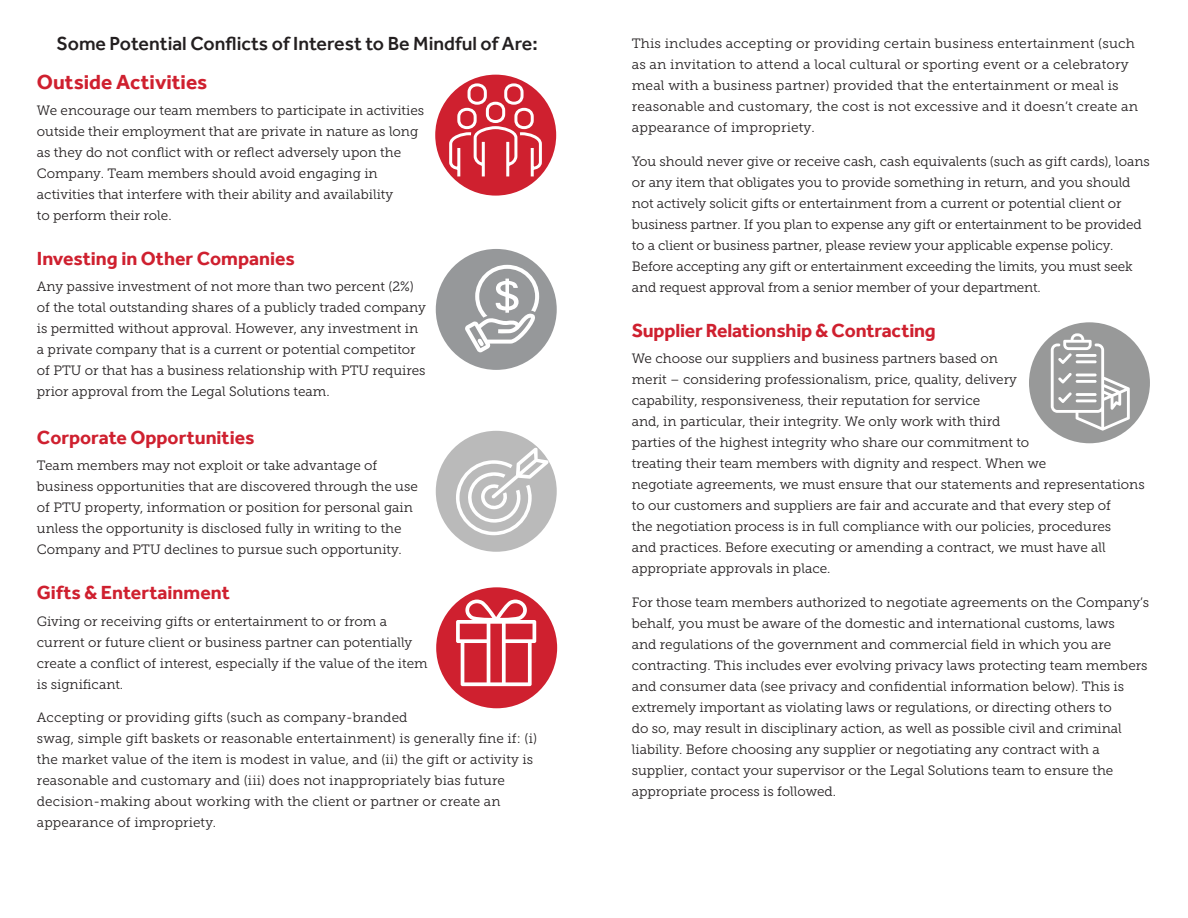
<style>
.page{position:relative;width:1188px;height:918px;background:#fff}
.page>*{position:absolute;margin:0;border:0;box-sizing:border-box;transform-origin:0 0}
.t1{font:700 21px "Effra";color:#cf202f}
.t2{font:700 19.5px "Effra";color:#cf202f}
.t3{font:500 19.5px "Effra";color:#231f20}
.t4{font:13.5px/21px "Museo Slab 300";color:#231f20}
</style>
<div class="page">
<div style="left:435px;top:75px;width:121px;height:121px;background:#cf202f;border-radius:50%"></div>
<svg style="left:448px;top:82px;width:95px;height:97px"></svg>
<div style="left:436px;top:249px;width:121px;height:121px;background:#96989a;border-radius:50%"></div>
<div style="left:436px;top:431px;width:121px;height:121px;background:#bababa;border-radius:50%"></div>
<svg style="left:465px;top:265px;width:74px;height:87px"></svg>
<svg style="left:456px;top:447px;width:93px;height:89px"></svg>
<div style="left:436px;top:587px;width:121px;height:121px;background:#cf202f;border-radius:50%"></div>
<svg style="left:456px;top:600px;width:80px;height:86px"></svg>
<div style="left:1029px;top:322px;width:121px;height:121px;background:#989999;border-radius:50%"></div>
<svg style="left:1051px;top:333px;width:79px;height:98px"></svg>
<p class="t3" style="left:56px;top:32px;width:483px">Some Potential Conflicts of Interest to Be Mindful of Are:</p>
<p class="t1" style="left:37px;top:69px;width:172px">Outside Activities</p>
<p class="t4" style="left:37px;top:100px;width:389px">We encourage our team members to participate in activities outside their employment that are private in nature as long as they do not conflict with or reflect adversely upon the Company. Team members should avoid engaging in activities that interfere with their ability and availability<br>to perform their role.</p>
<p class="t2" style="left:37px;top:246px;width:260px">Investing in Other Companies</p>
<p class="t4" style="left:37px;top:276px;width:390px">Any passive investment of not more than two percent (2%) of the total outstanding shares of a publicly traded company is permitted without approval. However, any investment in a private company that is a current or potential competitor of PTU or that has a business relationship with PTU requires prior approval from the Legal Solutions team.</p>
<p class="t2" style="left:37px;top:426px;width:219px">Corporate Opportunities</p>
<p class="t4" style="left:37px;top:455px;width:383px">Team members may not exploit or take advantage of business opportunities that are discovered through the use of PTU property, information or position for personal gain unless the opportunity is disclosed fully in writing to the Company and PTU declines to pursue such opportunity.</p>
<p class="t2" style="left:37px;top:581px;width:195px">Gifts &amp; Entertainment</p>
<p class="t4" style="left:37px;top:611px;width:392px">Giving or receiving gifts or entertainment to or from a current or future client or business partner can potentially create a conflict of interest, especially if the value of the item is significant.</p>
<p class="t4" style="left:37px;top:707px;width:502px">Accepting or providing gifts (such as company-branded<br>swag, simple gift baskets or reasonable entertainment) is generally fine if: (i) the market value of the item is modest in value, and (ii) the gift or activity is reasonable and customary and (iii) does not inappropriately bias future decision-making about working with the client or partner or create an appearance of impropriety.</p>
<p class="t4" style="left:632px;top:33px;width:508px">This includes accepting or providing certain business entertainment (such as an invitation to attend a local cultural or sporting event or a celebratory meal with a business partner) provided that the entertainment or meal is reasonable and customary, the cost is not excessive and it doesn’t create an appearance of impropriety.</p>
<p class="t4" style="left:632px;top:150px;width:519px">You should never give or receive cash, cash equivalents (such as gift cards), loans or any item that obligates you to provide something in return, and you should not actively solicit gifts or entertainment from a current or potential client or business partner. If you plan to expense any gift or entertainment to be provided to a client or business partner, please review your applicable expense policy.<br>Before accepting any gift or entertainment exceeding the limits, you must seek and request approval from a senior member of your department.</p>
<p class="t2" style="left:632px;top:319px;width:306px">Supplier Relationship &amp; Contracting</p>
<p class="t4" style="left:632px;top:348px;width:514px">We choose our suppliers and business partners based on<br>merit – considering professionalism, price, quality, delivery<br>capability, responsiveness, their reputation for service<br>and, in particular, their integrity. We only work with third<br>parties of the highest integrity who share our commitment to<br>treating their team members with dignity and respect. When we<br>negotiate agreements, we must ensure that our statements and representations to our customers and suppliers are fair and accurate and that every step of<br>the negotiation process is in full compliance with our policies, procedures<br>and practices. Before executing or amending a contract, we must have all appropriate approvals in place.</p>
<p class="t4" style="left:632px;top:592px;width:519px">For those team members authorized to negotiate agreements on the Company’s behalf, you must be aware of the domestic and international customs, laws<br>and regulations of the government and commercial field in which you are contracting. This includes ever evolving privacy laws protecting team members and consumer data (see privacy and confidential information below). This is extremely important as violating laws or regulations, or directing others to<br>do so, may result in disciplinary action, as well as possible civil and criminal liability. Before choosing any supplier or negotiating any contract with a supplier, contact your supervisor or the Legal Solutions team to ensure the appropriate process is followed.</p>
</div>
